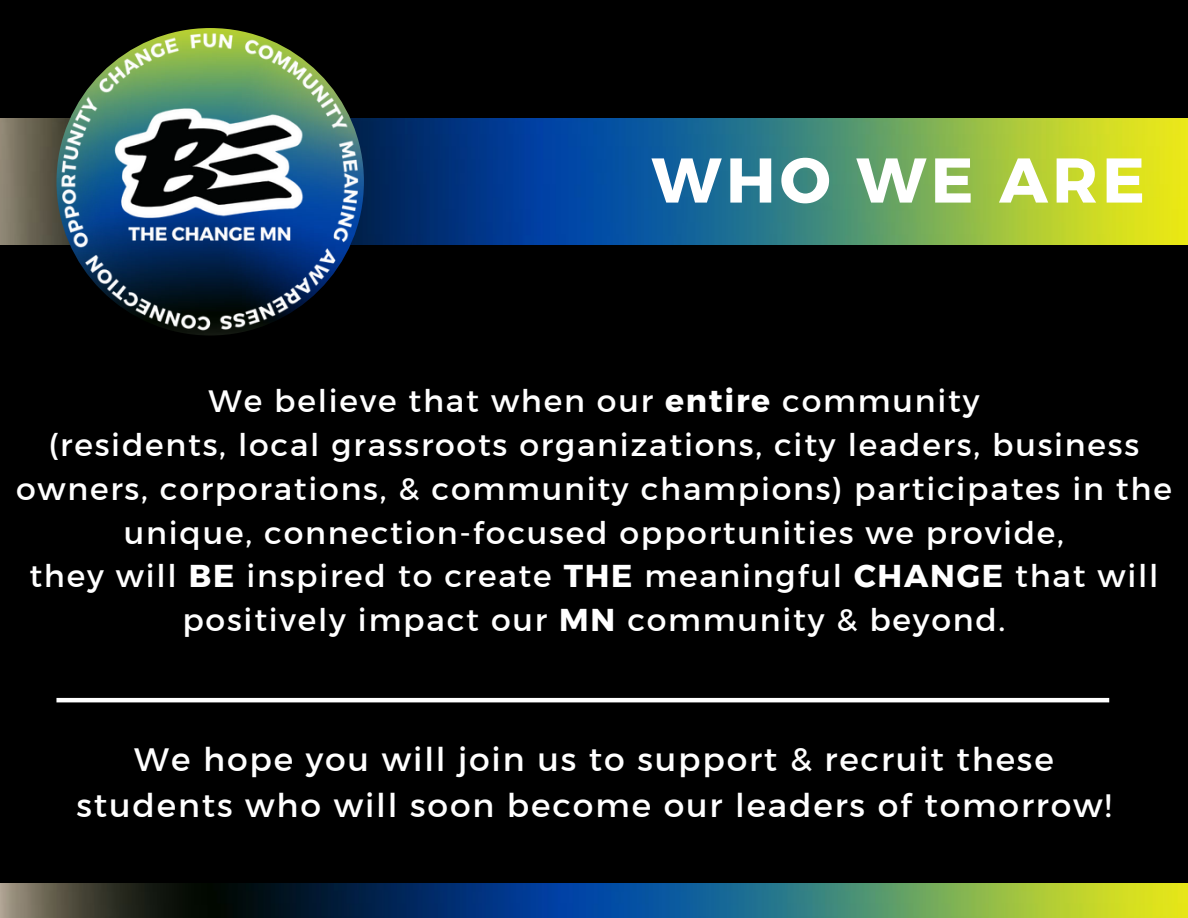
<style>
.page{position:relative;width:1188px;height:918px;background:#000}
.page>*{position:absolute;margin:0;border:0;box-sizing:border-box;transform-origin:0 0}
.t1{font:63px "Kief Montaser Bold";letter-spacing:.07em;color:#fff}
.t2{font:33px "Kief Montaser Regular";letter-spacing:.055em;color:#fff}
.t3{font:31.5px/43.8px "Kief Montaser Regular";letter-spacing:.055em;color:#fff;text-align:center}
.s1{font-family:"Kief Montaser Bold"}
</style>
<div class="page">
<img style="left:0;top:119px;width:1188px;height:126px">
<img style="left:0;top:884px;width:1188px;height:34px">
<hr style="left:56px;top:698px;width:1053px;height:4px;background:#fff">
<img style="left:56px;top:28px;width:308px;height:307px">
<p class="t1" style="left:652px;top:142px;width:495px">WHO WE ARE</p>
<p class="t3" style="left:209px;top:379px;width:772px">We believe that when our <span class="s1">entire</span> community</p>
<p class="t3" style="left:16px;top:423px;width:1157px">(residents, local grassroots organizations, city leaders, business owners, corporations, &amp; community champions) participates in the unique, connection-focused opportunities we provide,</p>
<h1 class="t3" style="left:29px;top:554px;width:1131px">they will <span class="s1">BE</span> inspired to create <span class="s1">THE</span> meaningful <span class="s1">CHANGE</span> that will positively impact our <span class="s1">MN</span> community &amp; beyond.</h1>
<p class="t2" style="left:134px;top:739px;width:921px">We hope you will join us to support &amp; recruit these</p>
<p class="t2" style="left:77px;top:785px;width:1036px">students who will soon become our leaders of tomorrow!</p>
</div>
